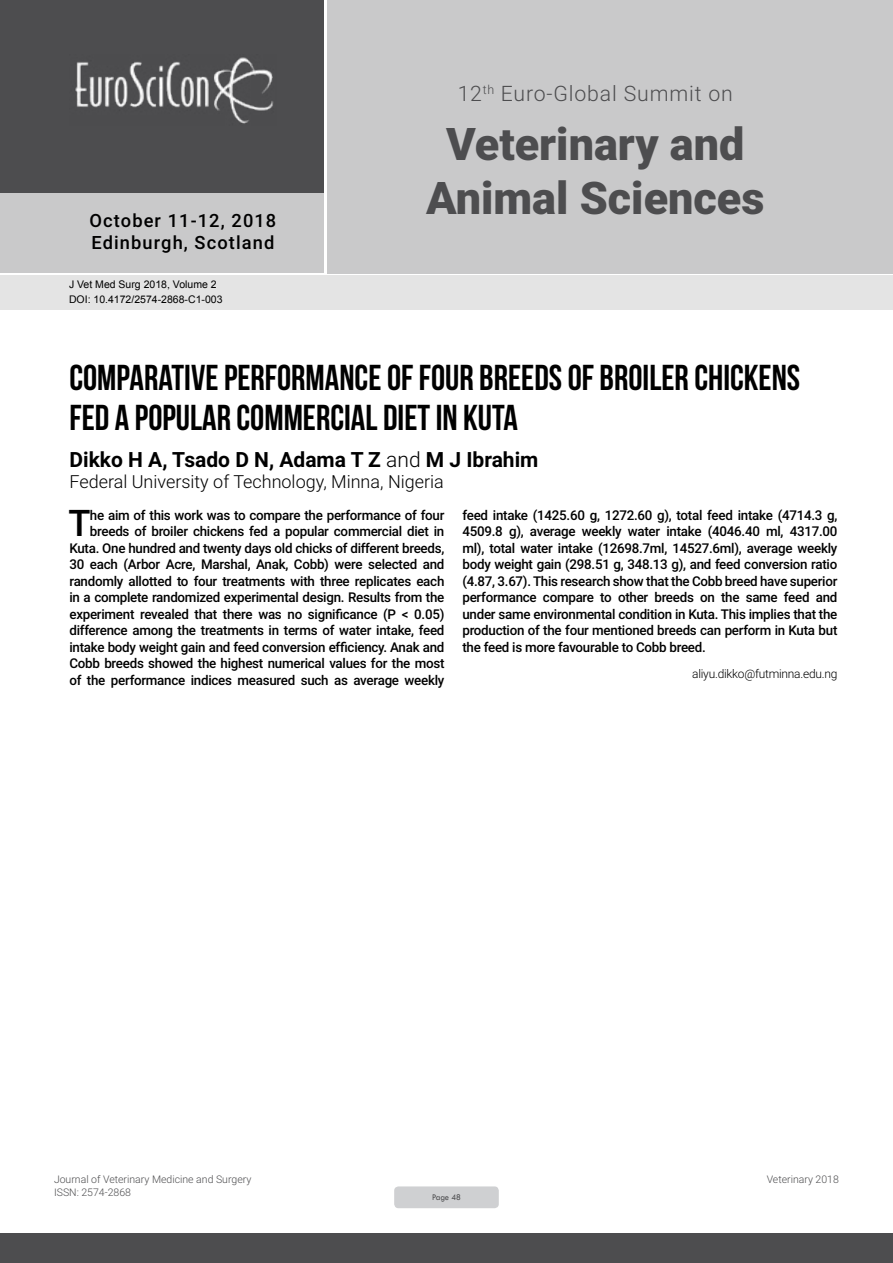
<style>
.page{position:relative;width:893px;height:1263px;background:#fff}
.page>*{position:absolute;margin:0;border:0;box-sizing:border-box;transform-origin:0 0}
.t1{font:900 45px/54px "Roboto";color:#4d4d4f;text-align:center}
.t2{font:500 36.75px "Roboto";color:#000}
.t3{font:36px/39.6px "Bebas Neue";color:#000}
.t4{font:300 21.3px "Roboto";letter-spacing:.04em;color:#4d4d4f}
.t5{font:700 21px "Roboto";color:#000}
.t6{font:500 18.3px/21.9px "Roboto";letter-spacing:.06em;color:#000}
.t7{font:300 18px "Roboto";color:#000}
.t8{font:500 13.5px/16.5px "Roboto";letter-spacing:-.02em;color:#000;text-align:right}
.t9{font:300 12px "Roboto";letter-spacing:-.02em;color:#000}
.t10{font:300 10.5px "Roboto";color:#4d4d4f}
.t11{font:10.5px/14.4px "Arial";color:#000}
.t12{font:9px "Tw Cen";letter-spacing:-.02em;color:#4d4d4f;scale:.95 1}
.s1{font-weight:300}
</style>
<div class="page">
<div style="left:0;top:0;width:323px;height:193px;background:#4d4d4f"></div>
<div style="left:1px;top:193px;width:323px;height:80px;background:#c9c9ca"></div>
<div style="left:327px;top:0;width:566px;height:273px;background:#c9c9ca"></div>
<img style="left:75px;top:57px;width:199px;height:67px">
<div style="left:0;top:1233px;width:893px;height:30px;background:#4d4d4f"></div>
<div style="left:1px;top:275px;width:892px;height:35px;background:#e4e4e4"></div>
<div style="left:394px;top:1186px;width:105px;height:22px;background:#cfd0d2;border-radius:4px"></div>
<h3 class="t6" style="left:90px;top:209px;width:188px">October 11-12, 2018<br>Edinburgh, Scotland</h3>
<p class="t11" style="left:69px;top:278px;width:155px">J Vet Med Surg 2018, Volume 2<br>DOI: 10.4172/2574-2868-C1-003</p>
<h3 class="t4" style="left:458px;top:78px;width:277px">12<sup>th</sup> Euro-Global Summit on</h3>
<h1 class="t1" style="left:426px;top:115px;width:340px">Veterinary and<br>Animal Sciences</h1>
<h3 class="t3" style="left:69px;top:358px;width:732px">COMPARATIVE PERFORMANCE OF FOUR BREEDS OF BROILER CHICKENS<br>FED A POPULAR COMMERCIAL DIET IN KUTA</h3>
<h3 class="t5" style="left:69px;top:445px;width:471px">Dikko H A, Tsado D N, Adama T Z <span class="s1">and</span> M J Ibrahim</h3>
<h3 class="t7" style="left:69px;top:469px;width:376px">Federal University of Technology, Minna, Nigeria</h3>
<p class="t8" style="left:69px;top:506px;width:376px">he aim of this work was to compare the performance of four breeds of broiler chickens fed a popular commercial diet in Kuta. One hundred and twenty days old chicks of different breeds, 30 each (Arbor Acre, Marshal, Anak, Cobb) were selected and randomly allotted to four treatments with three replicates each in a complete randomized experimental design. Results from the experiment revealed that there was no significance (P &lt; 0.05) difference among the treatments in terms of water intake, feed intake body weight gain and feed conversion efficiency. Anak and Cobb breeds showed the highest numerical values for the most of the performance indices measured such as average weekly</p>
<p class="t8" style="left:462px;top:506px;width:376px;text-align:justify">feed intake (1425.60 g, 1272.60 g), total feed intake (4714.3 g, 4509.8 g), average weekly water intake (4046.40 ml, 4317.00 ml), total water intake (12698.7ml, 14527.6ml), average weekly body weight gain (298.51 g, 348.13 g), and feed conversion ratio (4.87, 3.67). This research show that the Cobb breed have superior performance compare to other breeds on the same feed and under same environmental condition in Kuta. This implies that the production of the four mentioned breeds can perform in Kuta but the feed is more favourable to Cobb breed.</p>
<h2 class="t2" style="left:69px;top:498px;width:24px">T</h2>
<p class="t9" style="left:692px;top:665px;width:147px">aliyu.dikko@futminna.edu.ng</p>
<p class="t10" style="left:54px;top:1172px;width:199px">Journal of Veterinary Medicine and Surgery</p>
<p class="t10" style="left:767px;top:1172px;width:74px">Veterinary 2018</p>
<p class="t10" style="left:54px;top:1185px;width:78px">ISSN: 2574-2868</p>
<p class="t12" style="left:432px;top:1192px;width:32px">Page 48</p>
</div>
